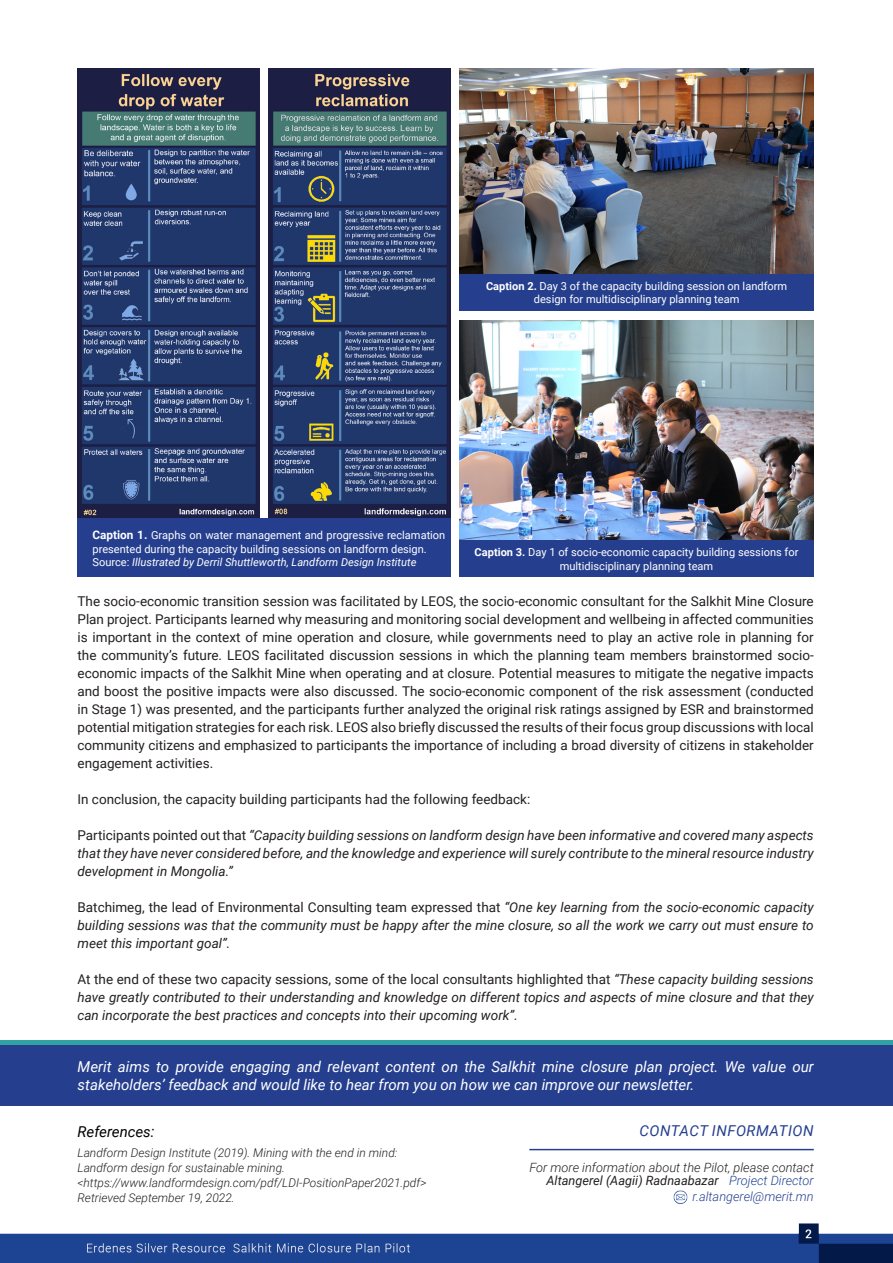
<style>
.page{position:relative;width:893px;height:1263px;background:#fff}
.page>*{position:absolute;margin:0;border:0;box-sizing:border-box;transform-origin:0 0}
.t1{font:italic 15px/18px "Roboto";color:#fff}
.t2{font:italic 15px "Roboto";letter-spacing:.035em;color:#253f8e}
.t3{font:italic 15px "Roboto";color:#000}
.t4{font:13.5px/18px "Roboto";color:#231f20;text-align:justify}
.t5{font:italic 13.5px/18px "Roboto";color:#231f20;text-align:justify}
.t6{font:italic 300 12.75px "Roboto";color:#231f20}
.t7{font:italic 12.75px "Roboto";color:#231f20}
.t8{font:italic 300 12.75px "Roboto";color:#253f8e}
.t9{font:italic 300 12.75px "Roboto";color:#1d4393}
.t10{font:italic 300 12px/15px "Roboto";color:#231f20}
.t11{font:11.1px/13.2px "Roboto";color:#fff;text-align:center}
.t12{font:italic 11.1px "Roboto";color:#fff}
.s1{font-weight:700}
.s2{font-weight:700;font-size:11.85px}
.s3{font-style:normal}
</style>
<div class="page">
<div style="left:0;top:1045px;width:893px;height:61px;background:#253f8e"></div>
<hr style="left:0;top:1041px;width:893px;height:4px;background:#31a2a3">
<img style="left:0;top:1223px;width:893px;height:40px">
<hr style="left:529px;top:1149px;width:285px;height:1px;background:#253f8e">
<img style="left:673px;top:1190px;width:15px;height:14px">
<img style="left:460px;top:69px;width:354px;height:205px">
<img style="left:77px;top:69px;width:183px;height:450px">
<img style="left:268px;top:69px;width:182px;height:450px">
<img style="left:460px;top:320px;width:354px;height:221px">
<div style="left:460px;top:274px;width:354px;height:36px;background:#253f8e"></div>
<div style="left:459px;top:541px;width:354px;height:36px;background:#253f8e"></div>
<div style="left:77px;top:519px;width:373px;height:58px;background:#253f8e"></div>
<p class="t11" style="left:486px;top:279px;width:303px"><span class="s1">Caption 2.</span> Day 3 of the capacity building session on landform design for multidisciplinary planning team</p>
<p class="t11" style="left:93px;top:528px;width:354px;text-align:left"><span class="s2">Caption 1.</span> Graphs on water management and progressive reclamation presented during the capacity building sessions on landform design.</p>
<p class="t12" style="left:93px;top:554px;width:325px"><span class="s3">Source:</span> Illustrated by Derril Shuttleworth, Landform Design Institute</p>
<p class="t11" style="left:475px;top:545px;width:325px"><span class="s1">Caption 3.</span> Day 1 of socio-economic capacity building sessions for multidisciplinary planning team</p>
<p class="t4" style="left:78px;top:592px;width:738px">The socio-economic transition session was facilitated by LEOS, the socio-economic consultant for the Salkhit Mine Closure Plan project. Participants learned why measuring and monitoring social development and wellbeing in affected communities is important in the context of mine operation and closure, while governments need to play an active role in planning for the community’s future. LEOS facilitated discussion sessions in which the planning team members brainstormed socio&shy;economic impacts of the Salkhit Mine when operating and at closure. Potential measures to mitigate the negative impacts and boost the positive impacts were also discussed. The socio-economic component of the risk assessment (conducted in Stage 1) was presented, and the participants further analyzed the original risk ratings assigned by ESR and brainstormed potential mitigation strategies for each risk. LEOS also briefly discussed the results of their focus group discussions with local community citizens and emphasized to participants the importance of including a broad diversity of citizens in stakeholder engagement activities.</p>
<p class="t4" style="left:78px;top:790px;width:454px">In conclusion, the capacity building participants had the following feedback:</p>
<p class="t5" style="left:78px;top:826px;width:738px"><span class="s3">Participants pointed out that</span> “Capacity building sessions on landform design have been informative and covered many aspects that they have never considered before, and the knowledge and experience will surely contribute to the mineral resource industry development in Mongolia.”</p>
<p class="t5" style="left:78px;top:898px;width:738px"><span class="s3">Batchimeg, the lead of Environmental Consulting team expressed that</span> “One key learning from the socio-economic capacity building sessions was that the community must be happy after the mine closure, so all the work we carry out must ensure to meet this important goal”.</p>
<p class="t5" style="left:78px;top:970px;width:738px"><span class="s3">At the end of these two capacity sessions, some of the local consultants highlighted that</span> “These capacity building sessions have greatly contributed to their understanding and knowledge on different topics and aspects of mine closure and that they can incorporate the best practices and concepts into their upcoming work”.</p>
<p class="t1" style="left:78px;top:1057px;width:738px">Merit aims to provide engaging and relevant content on the Salkhit mine closure plan project. We value our stakeholders’ feedback and would like to hear from you on how we can improve our newsletter.</p>
<p class="t3" style="left:78px;top:1121px;width:78px">References:</p>
<p class="t2" style="left:639px;top:1120px;width:176px">CONTACT INFORMATION</p>
<p class="t9" style="left:729px;top:1171px;width:86px">Project Director</p>
<p class="t10" style="left:77px;top:1144px;width:321px">Landform Design Institute (2019). Mining with the end in mind:<br>Landform design for sustainable mining.</p>
<p class="t10" style="left:77px;top:1174px;width:350px">&lt;https://www.landformdesign.com/pdf/LDI-PositionPaper2021.pdf&gt;<br>Retrieved September 19, 2022.</p>
<p class="t7" style="left:546px;top:1171px;width:174px">Altangerel (Aagii) Radnaabazar</p>
<p class="t6" style="left:529px;top:1158px;width:286px">For more information about the Pilot, please contact</p>
<p class="t8" style="left:693px;top:1187px;width:123px">r.altangerel@merit.mn</p>
</div>
